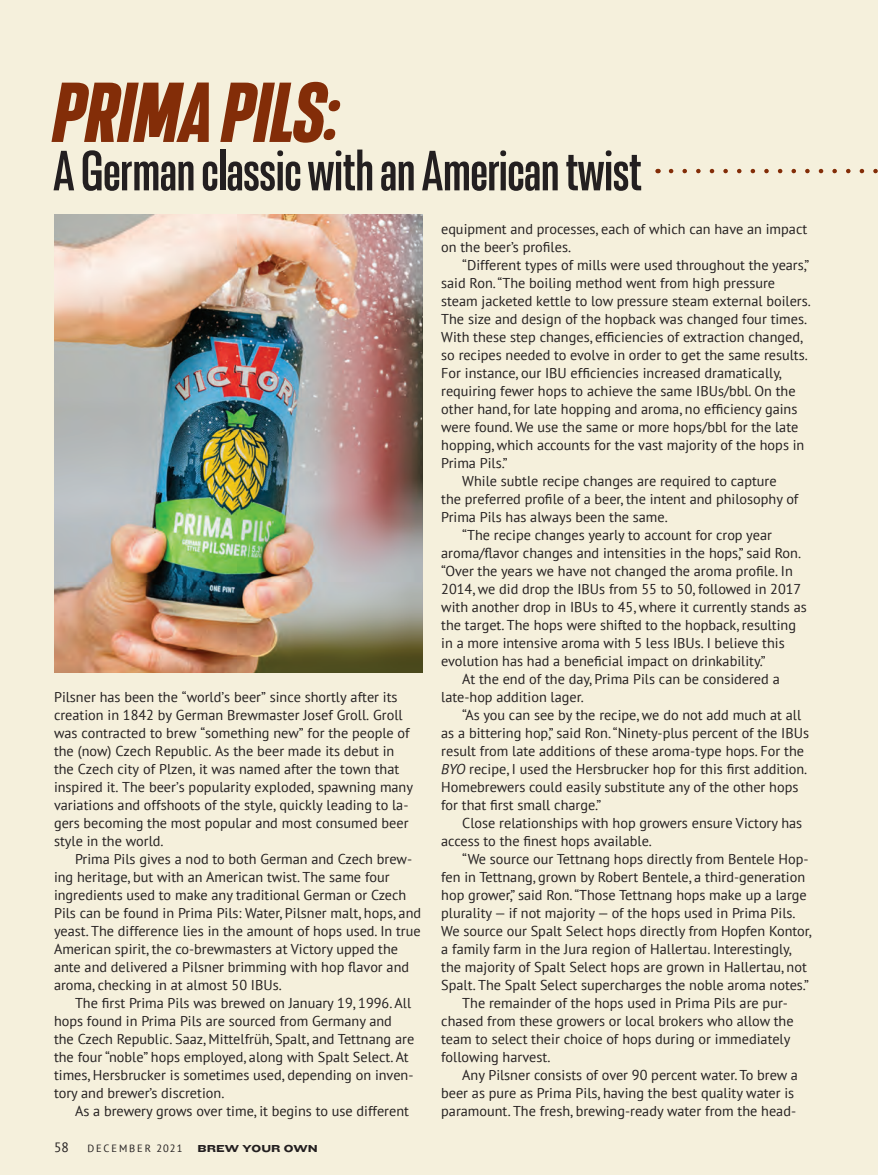
<style>
.page{position:relative;width:878px;height:1175px;background:#fff}
.page>*{position:absolute;margin:0;border:0;box-sizing:border-box;transform-origin:0 0}
.t1{font:italic 900 condensed 90px "Resolve";color:#832d08}
.t2{font:700 condensed 60px "Resolve";color:#231f20}
.t3{font:14.25px/18px "PT Sans";color:#231f20}
.t4{font:13.5px "PT Sans";color:#231f20}
.t5{font:10.5px "PT Sans";letter-spacing:.18em;color:#231f20}
.t6{font:10.5px "Knockout 54 Sumo";color:#231f20}
.s1{font-style:italic}
</style>
<div class="page">
<div style="left:0;top:0;width:878px;height:1174px;background:#f5f0dc"></div>
<img style="left:54px;top:215px;width:368px;height:458px">
<svg style="left:671px;top:169px;width:207px;height:4px"></svg>
<h1 class="t1" style="left:53px;top:64px;width:287px">PRIMA PILS:</h1>
<h2 class="t2" style="left:53px;top:139px;width:590px">A German classic with an American twist</h2>
<p class="t3" style="left:441px;top:220px;width:367px">equipment and processes, each of which can have an impact on the beer’s profiles.</p>
<p class="t3" style="left:462px;top:256px;width:348px">“Different types of mills were used throughout the years,”</p>
<p class="t3" style="left:441px;top:274px;width:335px">said Ron. “The boiling method went from high pressure</p>
<p class="t3" style="left:441px;top:292px;width:371px">steam jacketed kettle to low pressure steam external boilers.</p>
<p class="t3" style="left:441px;top:310px;width:367px">The size and design of the hopback was changed four times.</p>
<p class="t3" style="left:441px;top:328px;width:363px">With these step changes, efficiencies of extraction changed,</p>
<p class="t3" style="left:441px;top:346px;width:368px">so recipes needed to evolve in order to get the same results.</p>
<p class="t3" style="left:441px;top:364px;width:342px">For instance, our IBU efficiencies increased dramatically,</p>
<p class="t3" style="left:441px;top:382px;width:356px">requiring fewer hops to achieve the same IBUs/bbl. On the</p>
<p class="t3" style="left:441px;top:400px;width:358px">other hand, for late hopping and aroma, no efficiency gains</p>
<p class="t3" style="left:441px;top:418px;width:358px">were found. We use the same or more hops/bbl for the late</p>
<p class="t3" style="left:441px;top:436px;width:364px">hopping, which accounts for the vast majority of the hops in</p>
<p class="t3" style="left:441px;top:454px;width:68px">Prima Pils.”</p>
<p class="t3" style="left:462px;top:472px;width:316px">While subtle recipe changes are required to capture</p>
<p class="t3" style="left:441px;top:490px;width:358px">the preferred profile of a beer, the intent and philosophy of</p>
<p class="t3" style="left:441px;top:508px;width:228px">Prima Pils has always been the same.</p>
<p class="t3" style="left:462px;top:526px;width:311px">“The recipe changes yearly to account for crop year</p>
<p class="t3" style="left:441px;top:544px;width:361px">aroma/flavor changes and intensities in the hops,” said Ron.</p>
<p class="t3" style="left:441px;top:562px;width:353px">“Over the years we have not changed the aroma profile. In</p>
<p class="t3" style="left:441px;top:580px;width:361px">2014, we did drop the IBUs from 55 to 50, followed in 2017</p>
<p class="t3" style="left:441px;top:598px;width:367px">with another drop in IBUs to 45, where it currently stands as</p>
<p class="t3" style="left:441px;top:616px;width:356px">the target. The hops were shifted to the hopback, resulting</p>
<p class="t3" style="left:441px;top:634px;width:345px">in a more intensive aroma with 5 less IBUs. I believe this</p>
<p class="t3" style="left:441px;top:652px;width:326px">evolution has had a beneficial impact on drinkability.”</p>
<p class="t3" style="left:462px;top:670px;width:319px">At the end of the day, Prima Pils can be considered a</p>
<p class="t3" style="left:441px;top:688px;width:144px">late-hop addition lager.</p>
<p class="t3" style="left:462px;top:706px;width:340px">“As you can see by the recipe, we do not add much at all</p>
<p class="t3" style="left:441px;top:724px;width:369px">as a bittering hop,” said Ron. “Ninety-plus percent of the IBUs</p>
<p class="t3" style="left:441px;top:742px;width:364px">result from late additions of these aroma-type hops. For the</p>
<p class="t3" style="left:441px;top:760px;width:367px"><span class="s1">BYO</span> recipe, I used the Hersbrucker hop for this first addition.</p>
<p class="t3" style="left:441px;top:778px;width:358px">Homebrewers could easily substitute any of the other hops</p>
<p class="t3" style="left:441px;top:796px;width:161px">for that first small charge.”</p>
<p class="t3" style="left:462px;top:814px;width:341px">Close relationships with hop growers ensure Victory has</p>
<p class="t3" style="left:441px;top:832px;width:212px">access to the finest hops available.</p>
<p class="t3" style="left:462px;top:850px;width:348px">“We source our Tettnang hops directly from Bentele Hop-</p>
<p class="t3" style="left:441px;top:868px;width:365px">fen in Tettnang, grown by Robert Bentele, a third-generation</p>
<p class="t3" style="left:441px;top:886px;width:367px">hop grower,” said Ron. “Those Tettnang hops make up a large</p>
<p class="t3" style="left:441px;top:904px;width:356px">plurality — if not majority — of the hops used in Prima Pils.</p>
<p class="t3" style="left:441px;top:922px;width:372px">We source our Spalt Select hops directly from Hopfen Kontor,</p>
<p class="t3" style="left:441px;top:940px;width:352px">a family farm in the Jura region of Hallertau. Interestingly,</p>
<p class="t3" style="left:441px;top:958px;width:367px">the majority of Spalt Select hops are grown in Hallertau, not</p>
<p class="t3" style="left:441px;top:976px;width:369px">Spalt. The Spalt Select supercharges the noble aroma notes.”</p>
<p class="t3" style="left:462px;top:994px;width:327px">The remainder of the hops used in Prima Pils are pur-</p>
<p class="t3" style="left:441px;top:1012px;width:354px">chased from these growers or local brokers who allow the</p>
<p class="t3" style="left:441px;top:1030px;width:350px">team to select their choice of hops during or immediately</p>
<p class="t3" style="left:441px;top:1048px;width:111px">following harvest.</p>
<p class="t3" style="left:462px;top:1066px;width:337px">Any Pilsner consists of over 90 percent water. To brew a</p>
<p class="t3" style="left:441px;top:1084px;width:354px">beer as pure as Prima Pils, having the best quality water is</p>
<p class="t3" style="left:441px;top:1102px;width:356px">paramount. The fresh, brewing-ready water from the head-</p>
<p class="t3" style="left:54px;top:688px;width:360px">Pilsner has been the “world’s beer” since shortly after its creation in 1842 by German Brewmaster Josef Groll. Groll was contracted to brew “something new” for the people of the (now) Czech Republic. As the beer made its debut in the Czech city of Plzen, it was named after the town that inspired it. The beer’s popularity exploded, spawning many variations and offshoots of the style, quickly leading to la&shy;gers becoming the most popular and most consumed beer style in the world.</p>
<p class="t3" style="left:54px;top:850px;width:368px;text-indent:21px">Prima Pils gives a nod to both German and Czech brew&shy;ing heritage, but with an American twist. The same four ingredients used to make any traditional German or Czech Pils can be found in Prima Pils: Water, Pilsner malt, hops, and yeast. The difference lies in the amount of hops used. In true American spirit, the co-brewmasters at Victory upped the ante and delivered a Pilsner brimming with hop flavor and aroma, checking in at almost 50 IBUs.</p>
<p class="t3" style="left:54px;top:994px;width:362px;text-indent:21px">The first Prima Pils was brewed on January 19, 1996. All hops found in Prima Pils are sourced from Germany and the Czech Republic. Saaz, Mittelfrüh, Spalt, and Tettnang are the four “noble” hops employed, along with Spalt Select. At times, Hersbrucker is sometimes used, depending on inven&shy;tory and brewer’s discretion.</p>
<p class="t3" style="left:75px;top:1102px;width:335px">As a brewery grows over time, it begins to use different</p>
<p class="t4" style="left:54px;top:1138px;width:16px">58</p>
<p class="t5" style="left:87px;top:1141px;width:97px">DECEMBER 2021</p>
<p class="t6" style="left:197px;top:1140px;width:122px">BREW YOUR OWN</p>
</div>
